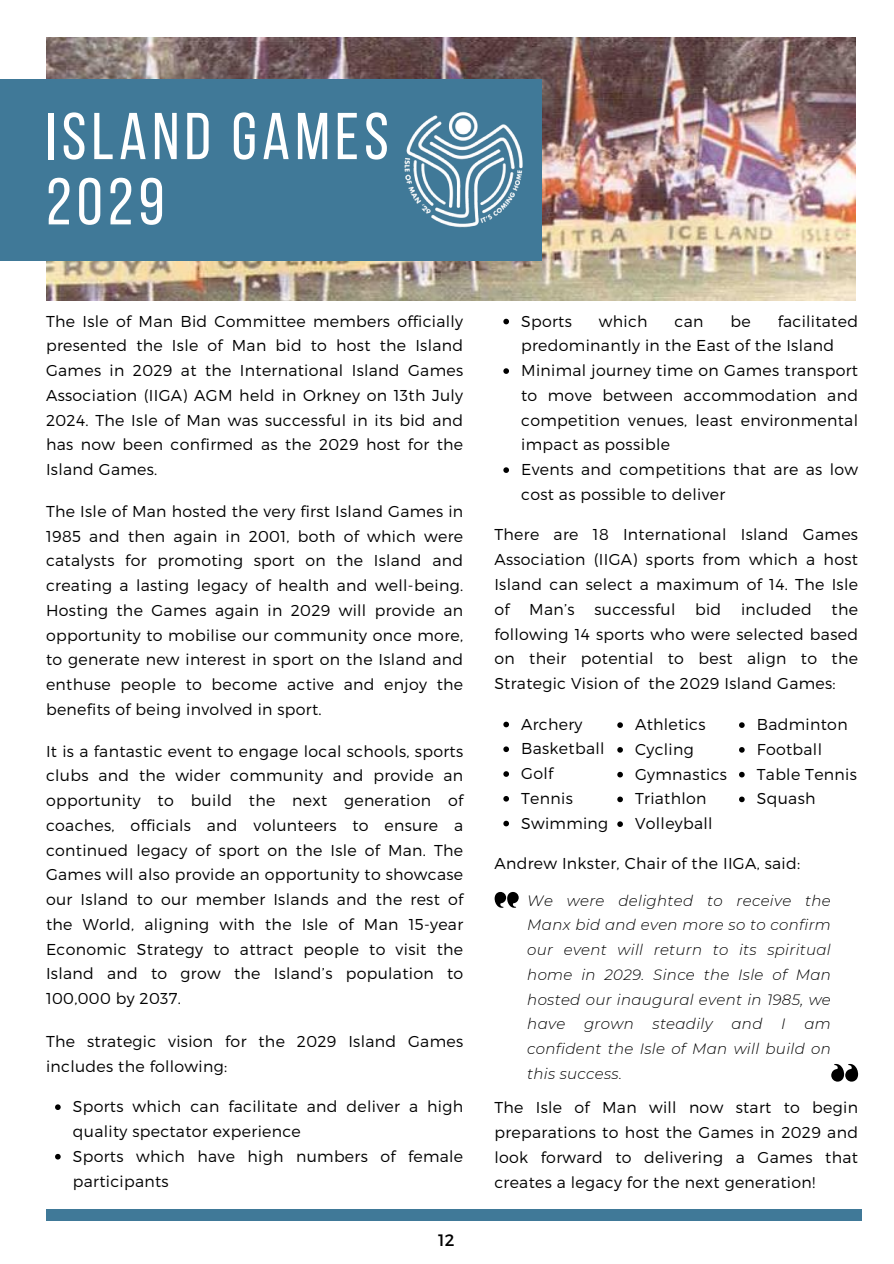
<style>
.page{position:relative;width:894px;height:1264px;background:#fff}
.page>*{position:absolute;margin:0;border:0;box-sizing:border-box;transform-origin:0 0}
.t1{font:66px/65.2px "Bebas Neue";letter-spacing:.08em;color:#fff}
.t2{font:16.5px "Montserrat";color:#000}
.t3{font:300 15.75px/24.8px "Montserrat";letter-spacing:.02em;color:#000}
.t4{font:italic 300 15px/24.8px "Montserrat";letter-spacing:.02em;color:#000;text-align:justify}
</style>
<div class="page">
<img style="left:46px;top:37px;width:809px;height:263px">
<div style="left:0;top:79px;width:369px;height:181px;background:#407998"></div>
<div style="left:46px;top:1209px;width:815px;height:11px;background:#407998"></div>
<div style="left:160px;top:79px;width:382px;height:181px;background:#407998"></div>
<img style="left:404px;top:111px;width:119px;height:117px">
<svg style="left:503px;top:319px;width:6px;height:5px"></svg>
<svg style="left:503px;top:368px;width:6px;height:6px"></svg>
<svg style="left:503px;top:467px;width:6px;height:6px"></svg>
<svg style="left:503px;top:721px;width:6px;height:6px"></svg>
<svg style="left:503px;top:746px;width:6px;height:6px"></svg>
<svg style="left:503px;top:771px;width:6px;height:5px"></svg>
<svg style="left:503px;top:796px;width:6px;height:5px"></svg>
<svg style="left:503px;top:820px;width:6px;height:6px"></svg>
<svg style="left:494px;top:892px;width:24px;height:15px"></svg>
<svg style="left:55px;top:1104px;width:6px;height:5px"></svg>
<svg style="left:55px;top:1153px;width:6px;height:6px"></svg>
<svg style="left:617px;top:722px;width:5px;height:6px"></svg>
<svg style="left:617px;top:747px;width:5px;height:5px"></svg>
<svg style="left:617px;top:771px;width:5px;height:6px"></svg>
<svg style="left:617px;top:796px;width:5px;height:6px"></svg>
<svg style="left:617px;top:821px;width:5px;height:6px"></svg>
<svg style="left:739px;top:722px;width:5px;height:6px"></svg>
<svg style="left:739px;top:747px;width:5px;height:5px"></svg>
<svg style="left:739px;top:771px;width:5px;height:6px"></svg>
<svg style="left:739px;top:796px;width:5px;height:6px"></svg>
<svg style="left:831px;top:1064px;width:27px;height:17px"></svg>
<h1 class="t1" style="left:46px;top:110px;width:344px">ISLAND GAMES<br>2029</h1>
<p class="t3" style="left:46px;top:308px;width:418px;text-align:justify">The Isle of Man Bid Committee members officially presented the Isle of Man bid to host the Island Games in 2029 at the International Island Games Association (IIGA) AGM held in Orkney on 13th July 2024. The Isle of Man was successful in its bid and has now been confirmed as the 2029 host for the Island Games.</p>
<p class="t3" style="left:46px;top:498px;width:418px;text-align:justify">The Isle of Man hosted the very first Island Games in 1985 and then again in 2001, both of which were catalysts for promoting sport on the Island and creating a lasting legacy of health and well-being.<br>Hosting the Games again in 2029 will provide an opportunity to mobilise our community once more, to generate new interest in sport on the Island and enthuse people to become active and enjoy the benefits of being involved in sport.</p>
<p class="t3" style="left:46px;top:737px;width:418px;text-align:justify">It is a fantastic event to engage local schools, sports clubs and the wider community and provide an opportunity to build the next generation of coaches, officials and volunteers to ensure a continued legacy of sport on the Isle of Man. The Games will also provide an opportunity to showcase our Island to our member Islands and the rest of the World, aligning with the Isle of Man 15-year Economic Strategy to attract people to visit the Island and to grow the Island’s population to 100,000 by 2037.</p>
<p class="t3" style="left:46px;top:1028px;width:418px">The strategic vision for the 2029 Island Games includes the following:</p>
<p class="t3" style="left:73px;top:1093px;width:392px">Sports which can facilitate and deliver a high quality spectator experience<br>Sports which have high numbers of female participants</p>
<p class="t2" style="left:438px;top:1229px;width:18px">12</p>
<p class="t3" style="left:521px;top:308px;width:338px;text-indent:256px">facilitated predominantly in the East of the Island<br>Minimal journey time on Games transport to move between accommodation and competition venues, least environmental impact as possible<br>Events and competitions that are as low cost as possible to deliver</p>
<p class="t3" style="left:494px;top:521px;width:365px;text-align:justify">There are 18 International Island Games Association (IIGA) sports from which a host Island can select a maximum of 14. The Isle of Man’s successful bid included the following 14 sports who were selected based on their potential to best align to the Strategic Vision of the 2029 Island Games:</p>
<p class="t3" style="left:521px;top:710px;width:89px">Archery<br>Basketball<br>Golf<br>Tennis<br>Swimming</p>
<p class="t3" style="left:494px;top:850px;width:307px">Andrew Inkster, Chair of the IIGA, said:</p>
<p class="t3" style="left:521px;top:308px;width:52px">Sports</p>
<p class="t3" style="left:598px;top:308px;width:50px">which</p>
<p class="t3" style="left:674px;top:308px;width:30px">can</p>
<p class="t3" style="left:730px;top:308px;width:22px">be</p>
<p class="t3" style="left:635px;top:711px;width:93px">Athletics<br>Cycling<br>Gymnastics<br>Triathlon<br>Volleyball</p>
<p class="t3" style="left:756px;top:711px;width:101px">Badminton<br>Football<br>Table Tennis<br>Squash</p>
<p class="t4" style="left:527px;top:887px;width:305px">We were delighted to receive the Manx bid and even more so to confirm our event will return to its spiritual home in 2029. Since the Isle of Man hosted our inaugural event in 1985, we have</p>
<p class="t4" style="left:584px;top:1011px;width:51px">grown</p>
<p class="t4" style="left:652px;top:1011px;width:62px">steadily</p>
<p class="t4" style="left:731px;top:1011px;width:32px">and</p>
<p class="t4" style="left:781px;top:1011px;width:6px">I</p>
<p class="t4" style="left:527px;top:1011px;width:305px;text-indent:277px">am confident the Isle of Man will build on this success.</p>
<p class="t3" style="left:494px;top:1094px;width:365px;text-align:justify">The Isle of Man will now start to begin preparations to host the Games in 2029 and look forward to delivering a Games that creates a legacy for the next generation!</p>
</div>
